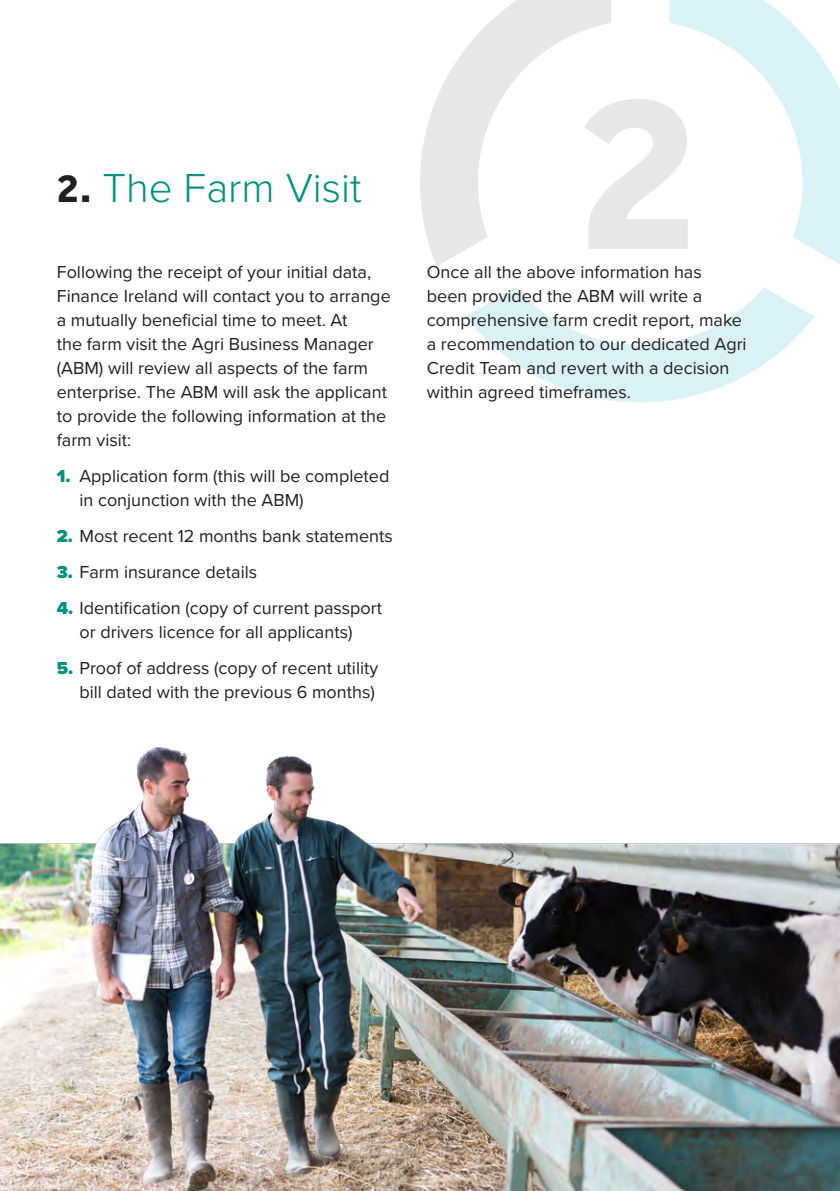
<style>
.page{position:relative;width:840px;height:1191px;background:#fff}
.page>*{position:absolute;margin:0;border:0;box-sizing:border-box;transform-origin:0 0}
.t1{font:700 231.4px "Effra";color:#e6e7e9}
.t2{font:300 42px "Proxima Nova";color:#00927d}
.Body{font:18px/24px "Proxima Nova";color:#231f20}
.s1{font-family:"Effra";font-weight:700;color:#231f20}
.s2{font-weight:900;color:#00927d}
</style>
<div class="page">
<svg style="left:669px;top:0;width:170px;height:264px"></svg>
<svg style="left:420px;top:0;width:191px;height:266px"></svg>
<svg style="left:466px;top:287px;width:348px;height:115px"></svg>
<img style="left:0;top:747px;width:839px;height:444px">
<h1 class="t2" style="left:57px;top:163px;width:306px"><span class="s1">2.</span> The Farm Visit</h1>
<p class="Body" style="left:57px;top:260px;width:335px">Following the receipt of your initial data,<br>Finance Ireland will contact you to arrange</p>
<p class="Body" style="left:57px;top:308px;width:331px">a mutually beneficial time to meet. At<br>the farm visit the Agri Business Manager (ABM) will review all aspects of the farm enterprise. The ABM will ask the applicant to provide the following information at the farm visit:</p>
<p class="Body" style="left:79px;top:464px;width:311px;text-indent:-23px"><span class="s2">1.</span> Application form (this will be completed in conjunction with the ABM)</p>
<p class="Body" style="left:57px;top:524px;width:337px"><span class="s2">2.</span> Most recent 12 months bank statements</p>
<p class="Body" style="left:57px;top:560px;width:202px"><span class="s2">3.</span> Farm insurance details</p>
<p class="Body" style="left:57px;top:596px;width:327px;text-align:center"><span class="s2">4.</span> Identification (copy of current passport or drivers licence for all applicants)</p>
<p class="Body" style="left:57px;top:656px;width:323px;text-align:right"><span class="s2">5.</span> Proof of address (copy of recent utility bill dated with the previous 6 months)</p>
<p class="t1" style="left:576px;top:34px;width:128px">2</p>
<p class="Body" style="left:426px;top:260px;width:321px">Once all the above information has been provided the ABM will write a comprehensive farm credit report, make a recommendation to our dedicated Agri Credit Team and revert with a decision within agreed timeframes.</p>
</div>
